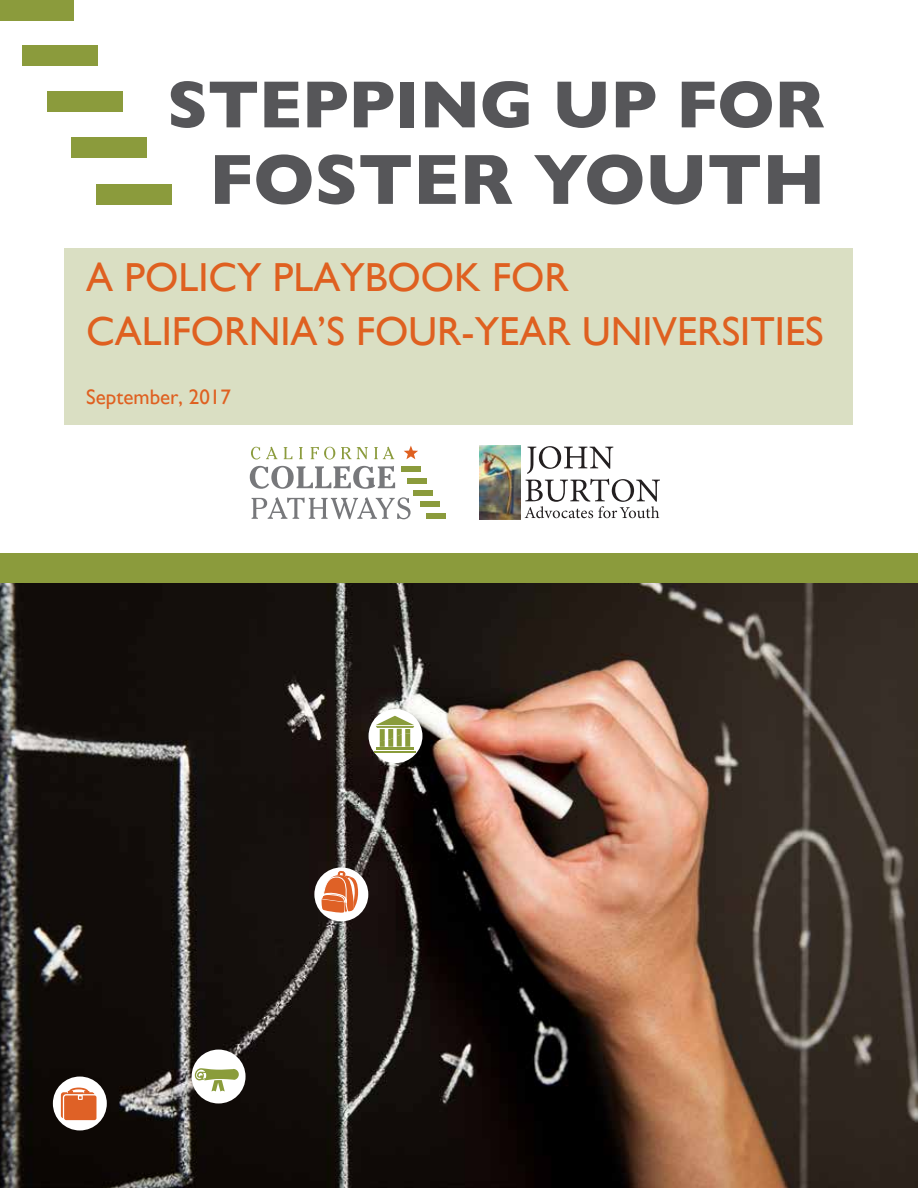
<style>
.page{position:relative;width:918px;height:1188px;background:#fff}
.page>*{position:absolute;margin:0;border:0;box-sizing:border-box;transform-origin:0 0}
.t1{font:700 72px "Gill Sans";letter-spacing:-.005em;color:#565659}
.t2{font:700 67.5px "Gill Sans";letter-spacing:-.01em;color:#565659}
.t3{font:40.5px/54px "Gill Sans";color:#df6020}
.t4{font:21px "Gill Sans";color:#df6020}
</style>
<div class="page">
<div style="left:65px;top:248px;width:788px;height:177px;background:#dadfc3"></div>
<img style="left:0;top:583px;width:918px;height:605px">
<svg style="left:251px;top:447px;width:9px;height:12px"></svg>
<svg style="left:266px;top:447px;width:11px;height:12px"></svg>
<svg style="left:284px;top:447px;width:8px;height:12px"></svg>
<svg style="left:299px;top:447px;width:4px;height:12px"></svg>
<svg style="left:311px;top:447px;width:24px;height:12px"></svg>
<svg style="left:341px;top:447px;width:27px;height:12px"></svg>
<svg style="left:374px;top:447px;width:20px;height:12px"></svg>
<svg style="left:250px;top:466px;width:145px;height:23px"></svg>
<svg style="left:252px;top:497px;width:159px;height:22px"></svg>
<div style="left:426px;top:514px;width:19px;height:5px;background:#8b9b3c"></div>
<div style="left:420px;top:502px;width:19px;height:5px;background:#8b9b3c"></div>
<div style="left:414px;top:490px;width:19px;height:5px;background:#8b9b3c"></div>
<div style="left:408px;top:478px;width:19px;height:5px;background:#8b9b3c"></div>
<div style="left:401px;top:466px;width:20px;height:6px;background:#8b9b3c"></div>
<svg style="left:404px;top:446px;width:14px;height:13px"></svg>
<div style="left:96px;top:184px;width:75px;height:21px;background:#8b9b3c"></div>
<div style="left:72px;top:137px;width:75px;height:21px;background:#8b9b3c"></div>
<div style="left:47px;top:91px;width:75px;height:21px;background:#8b9b3c"></div>
<div style="left:23px;top:45px;width:75px;height:21px;background:#8b9b3c"></div>
<div style="left:0;top:553px;width:918px;height:30px;background:#8b9b3c"></div>
<div style="left:369px;top:709px;width:53px;height:54px;background:#fff;border-radius:50%"></div>
<hr style="left:376px;top:748px;width:38px;height:2px;background:#8a9c3b">
<hr style="left:374px;top:751px;width:42px;height:1px;background:#8a9c3b">
<svg style="left:376px;top:716px;width:38px;height:31px"></svg>
<div style="left:314px;top:867px;width:54px;height:54px;background:#fff;border-radius:50%"></div>
<svg style="left:321px;top:870px;width:37px;height:44px"></svg>
<div style="left:192px;top:1050px;width:54px;height:53px;background:#fff;border-radius:50%"></div>
<svg style="left:195px;top:1068px;width:44px;height:23px"></svg>
<div style="left:53px;top:1077px;width:54px;height:53px;background:#fff;border-radius:50%"></div>
<svg style="left:61px;top:1088px;width:35px;height:32px"></svg>
<img style="left:479px;top:445px;width:42px;height:75px">
<svg style="left:525px;top:446px;width:135px;height:72px"></svg>
<div style="left:0;top:0;width:74px;height:20px;background:#8b9b3c"></div>
<h2 class="t2" style="left:167px;top:51px;width:659px">STEPPING UP FOR</h2>
<h1 class="t1" style="left:209px;top:122px;width:618px">FOSTER YOUTH</h1>
<p class="t3" style="left:86px;top:250px;width:739px">A POLICY PLAYBOOK FOR<br>CALIFORNIA’S FOUR-YEAR UNIVERSITIES</p>
<p class="t4" style="left:86px;top:384px;width:146px">September, 2017</p>
</div>
